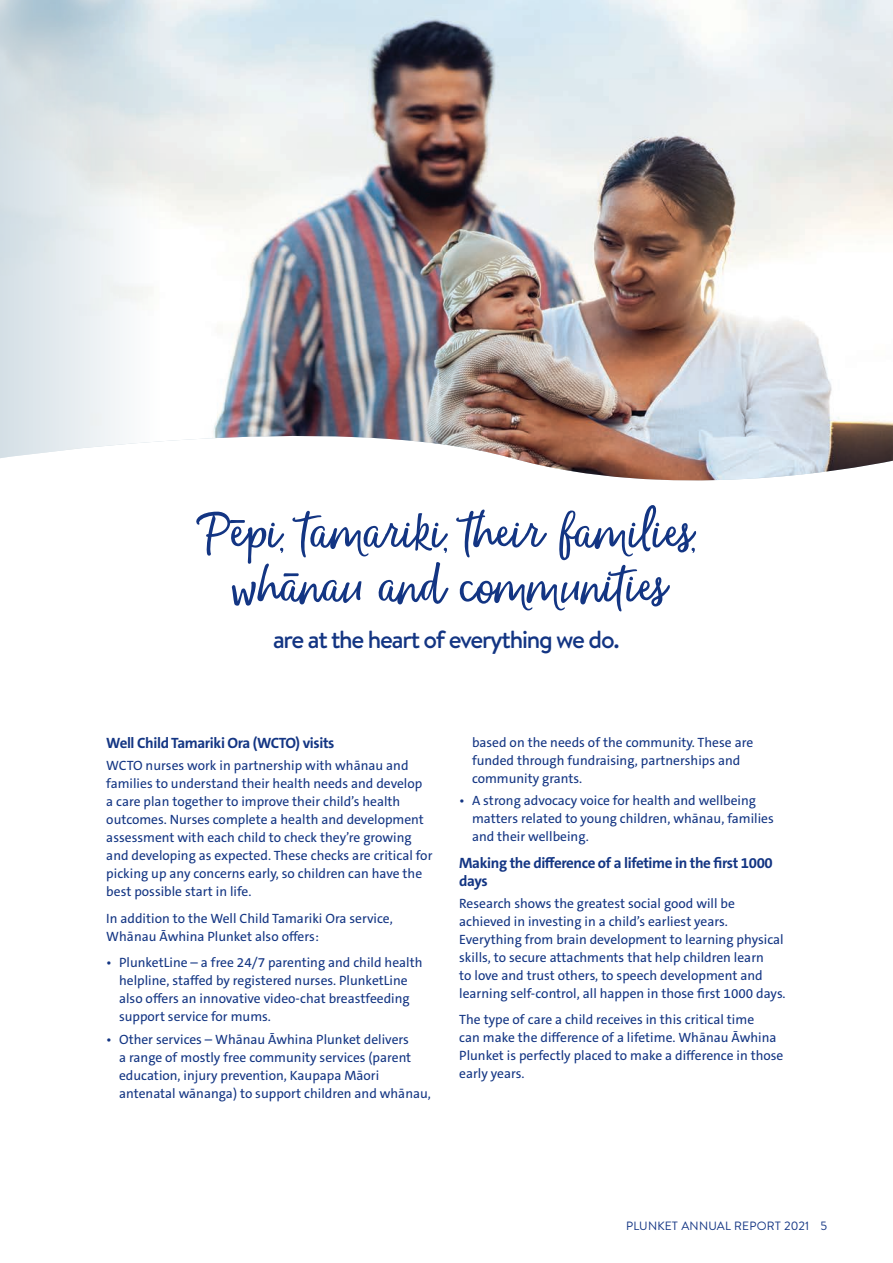
<style>
.page{position:relative;width:893px;height:1263px;background:#fff}
.page>*{position:absolute;margin:0;border:0;box-sizing:border-box;transform-origin:0 0}
.t1{font:54px/54px "Money Penny Script";color:#133583;text-align:center}
.t2{font:500 24.75px "Brandon Text";letter-spacing:-.05em;color:#133583}
.sub_headings_copy{font:700 15px/18px "The Sans C5";letter-spacing:-.025em;color:#133583}
.MAIN{font:13.5px/18px "The Sans C5";color:#133583}
.t3{font:12px "Brandon Text";letter-spacing:.02em;color:#133583}
</style>
<div class="page">
<img style="left:0;top:0;width:893px;height:481px">
<p class="t1" style="left:197px;top:505px;width:500px">Pēpi, tamariki, their families, whānau and communities</p>
<p class="t2" style="left:273px;top:622px;width:348px">are at the heart of everything we do.</p>
<p class="sub_headings_copy" style="left:106px;top:734px;width:230px">Well Child Tamariki Ora (WCTO) visits</p>
<p class="MAIN" style="left:106px;top:757px;width:328px">WCTO nurses work in partnership with whānau and families to understand their health needs and develop a care plan together to improve their child’s health outcomes. Nurses complete a health and development assessment with each child to check they’re growing and developing as expected. These checks are critical for picking up any concerns early, so children can have the best possible start in life.</p>
<p class="MAIN" style="left:106px;top:909px;width:288px">In addition to the Well Child Tamariki Ora service,<br>Whānau Āwhina Plunket also offers:</p>
<p class="MAIN" style="left:119px;top:954px;width:305px;text-indent:-13px">• PlunketLine – a free 24/7 parenting and child health helpline, staffed by registered nurses. PlunketLine also offers an innovative video-chat breastfeeding support service for mums.</p>
<p class="MAIN" style="left:119px;top:1030px;width:313px;text-indent:-13px">• Other services – Whānau Āwhina Plunket delivers<br>a range of mostly free community services (parent education, injury prevention, Kaupapa Māori antenatal wānanga) to support children and whānau,</p>
<p class="MAIN" style="left:472px;top:733px;width:283px">based on the needs of the community. These are funded through fundraising, partnerships and community grants.</p>
<p class="MAIN" style="left:472px;top:792px;width:303px;text-indent:-13px">• A strong advocacy voice for health and wellbeing matters related to young children, whānau, families and their wellbeing.</p>
<p class="sub_headings_copy" style="left:459px;top:854px;width:315px">Making the difference of a lifetime in the first 1000 days</p>
<p class="MAIN" style="left:459px;top:894px;width:328px">Research shows the greatest social good will be achieved in investing in a child’s earliest years.<br>Everything from brain development to learning physical skills, to secure attachments that help children learn<br>to love and trust others, to speech development and learning self-control, all happen in those first 1000 days.</p>
<p class="MAIN" style="left:459px;top:1011px;width:326px">The type of care a child receives in this critical time<br>can make the difference of a lifetime. Whānau Āwhina Plunket is perfectly placed to make a difference in those early years.</p>
<p class="t3" style="left:626px;top:1218px;width:203px">PLUNKET ANNUAL REPORT 2021 5</p>
</div>
